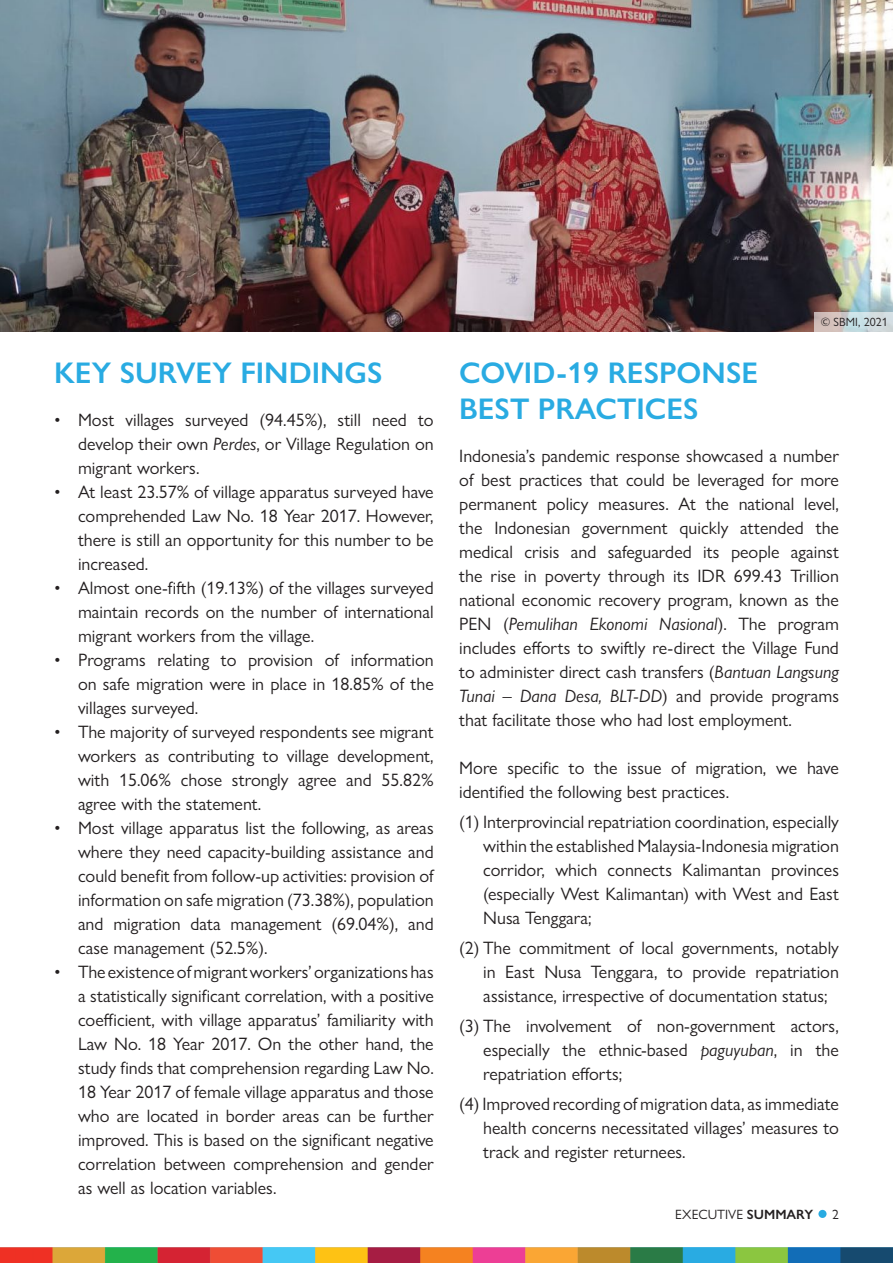
<style>
.page{position:relative;width:893px;height:1263px;background:#fff}
.page>*{position:absolute;margin:0;border:0;box-sizing:border-box;transform-origin:0 0}
.t1{font:600 30px/36px "Gill Sans Nova";color:#29abe2}
.t2{font:18px/24px "Gill Sans Nova";color:#231f20;text-align:justify}
.t3{font:13.5px "Gill Sans Nova";color:#231f20}
.t4{font:12px "Gill Sans Nova";color:#231f20}
.s1{font-style:italic}
.s2{font-weight:600}
</style>
<div class="page">
<img style="left:0;top:1248px;width:893px;height:15px">
<div style="left:818px;top:1210px;width:8px;height:8px;background:#29abe2;border-radius:50%"></div>
<img style="left:0;top:0;width:893px;height:331px">
<svg style="left:814px;top:312px;width:79px;height:19px;background:#ced1d2"></svg>
<p class="t4" style="left:821px;top:315px;width:68px">© SBMI, 2021</p>
<p class="t1" style="left:54px;top:355px;width:330px">KEY SURVEY FINDINGS</p>
<p class="t1" style="left:459px;top:355px;width:300px">COVID-19 RESPONSE<br>BEST PRACTICES</p>
<p class="t2" style="left:78px;top:408px;width:357px;text-indent:-24px">• Most villages surveyed (94.45%), still need to develop their own <span class="s1">Perdes</span>, or Village Regulation on migrant workers.</p>
<p class="t2" style="left:78px;top:480px;width:357px;text-indent:-24px">• At least 23.57% of village apparatus surveyed have comprehended Law No. 18 Year 2017. However, there is still an opportunity for this number to be increased.</p>
<p class="t2" style="left:78px;top:576px;width:357px;text-indent:-24px">• Almost one-fifth (19.13%) of the villages surveyed maintain records on the number of international migrant workers from the village.</p>
<p class="t2" style="left:78px;top:648px;width:357px;text-indent:-24px">• Programs relating to provision of information on safe migration were in place in 18.85% of the villages surveyed.</p>
<p class="t2" style="left:78px;top:720px;width:357px;text-indent:-24px">• The majority of surveyed respondents see migrant workers as contributing to village development, with 15.06% chose strongly agree and 55.82% agree with the statement.</p>
<p class="t2" style="left:78px;top:816px;width:357px;text-indent:-24px">• Most village apparatus list the following, as areas where they need capacity-building assistance and could benefit from follow-up activities: provision of information on safe migration (73.38%), population and migration data management (69.04%), and case management (52.5%).</p>
<p class="t2" style="left:78px;top:960px;width:357px;text-indent:-24px">• The existence of migrant workers’ organizations has a statistically significant correlation, with a positive coefficient, with village apparatus’ familiarity with Law No. 18 Year 2017. On the other hand, the study finds that comprehension regarding Law No.<br>18 Year 2017 of female village apparatus and those who are located in border areas can be further improved. This is based on the significant negative correlation between comprehension and gender as well as location variables.</p>
<p class="t2" style="left:459px;top:444px;width:381px">Indonesia’s pandemic response showcased a number of best practices that could be leveraged for more permanent policy measures. At the national level, the Indonesian government quickly attended the medical crisis and safeguarded its people against the rise in poverty through its IDR 699.43 Trillion national economic recovery program, known as the PEN (<span class="s1">Pemulihan Ekonomi Nasional</span>). The program includes efforts to swiftly re-direct the Village Fund to administer direct cash transfers (<span class="s1">Bantuan Langsung Tunai – Dana Desa, BLT-DD</span>) and provide programs that facilitate those who had lost employment.</p>
<p class="t2" style="left:459px;top:756px;width:381px">More specific to the issue of migration, we have identified the following best practices.</p>
<p class="t2" style="left:483px;top:810px;width:357px;text-indent:-24px">(1) Interprovincial repatriation coordination, especially within the established Malaysia-Indonesia migration corridor, which connects Kalimantan provinces (especially West Kalimantan) with West and East Nusa Tenggara;</p>
<p class="t2" style="left:483px;top:936px;width:357px;text-indent:-24px">(2) The commitment of local governments, notably in East Nusa Tenggara, to provide repatriation assistance, irrespective of documentation status;</p>
<p class="t2" style="left:483px;top:1014px;width:357px;text-indent:-24px">(3) The involvement of non-government actors, especially the ethnic-based <span class="s1">paguyuban</span>, in the repatriation efforts;</p>
<p class="t2" style="left:483px;top:1092px;width:357px;text-indent:-24px">(4) Improved recording of migration data, as immediate health concerns necessitated villages’ measures to track and register returnees.</p>
<p class="t3" style="left:675px;top:1206px;width:139px">EXECUTIVE <span class="s2">SUMMARY</span></p>
<p class="t3" style="left:832px;top:1206px;width:8px">2</p>
</div>
